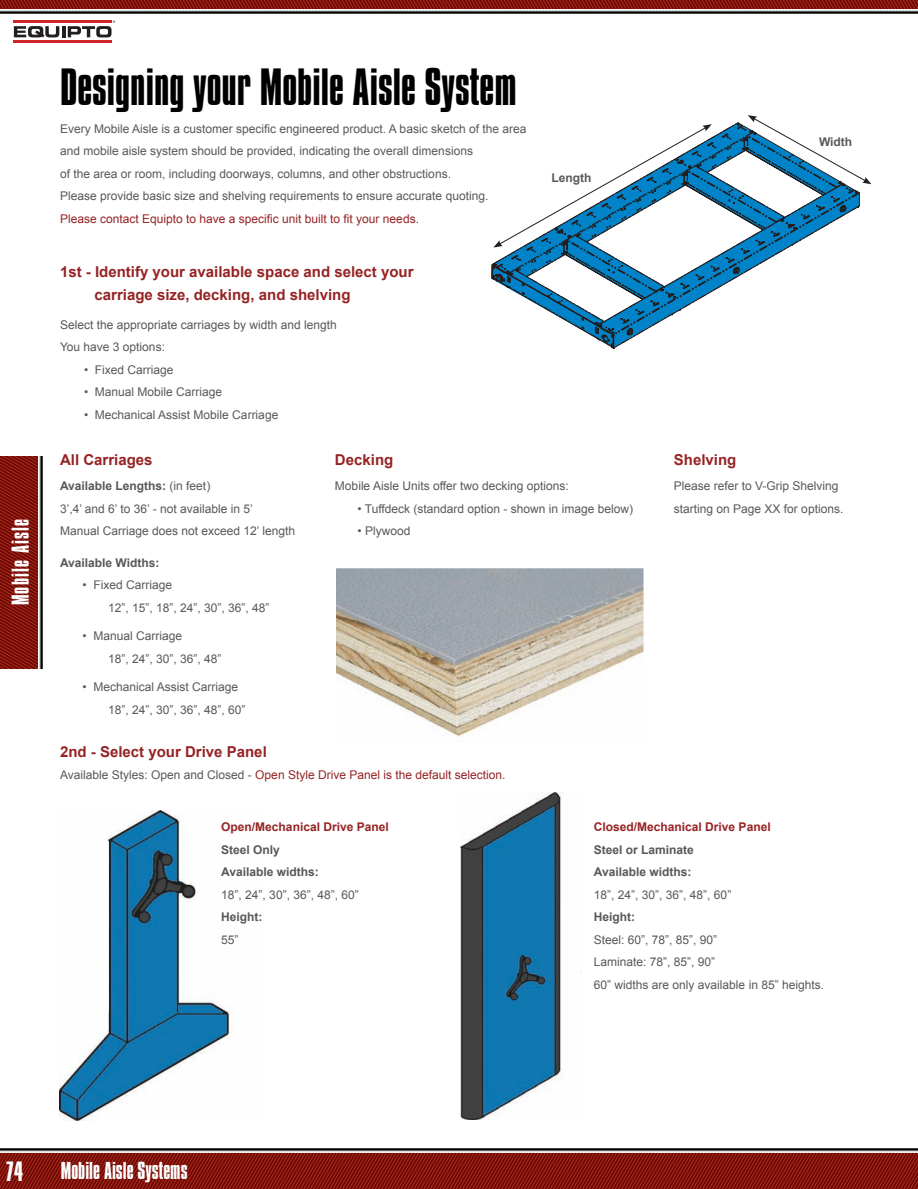
<style>
.page{position:relative;width:918px;height:1189px;background:#fff}
.page>*{position:absolute;margin:0;border:0;box-sizing:border-box;transform-origin:0 0}
.t1{font:45px "Compacta BT";color:#000001}
.t2{font:24px "Compacta BT";color:#fff}
.t3{font:21px "Compacta BT";color:#fff}
.t4{font:21px "Compacta BT";letter-spacing:.06em;color:#fff}
.t5{font:700 15px/22.5px "Arial";color:#962324}
.t6{font:12px/22.5px "Arial";color:#57585a}
.t7{font:12px "Arial";color:#962324}
.t8{font:700 12px/22.5px "Arial";color:#57585a}
.t9{font:700 12px "Arial";color:#962324}
.s1{font-weight:700}
.s2{color:#57585a}
</style>
<div class="page">
<img style="left:0;top:183px;width:918px;height:1005px">
<img style="left:0;top:456px;width:47px;height:212px">
<img style="left:0;top:0;width:918px;height:38px">
<hr style="left:13px;top:20px;width:99px;height:3px;background:#d1232a">
<hr style="left:13px;top:40px;width:99px;height:3px;background:#d1232a">
<svg style="left:14px;top:20px;width:101px;height:17px"></svg>
<img style="left:59px;top:810px;width:205px;height:310px">
<img style="left:460px;top:793px;width:122px;height:326px">
<svg style="left:491px;top:115px;width:380px;height:234px"></svg>
<img style="left:336px;top:568px;width:307px;height:175px">
<h3 class="t4" style="left:8px;top:605px;width:88px;rotate:-90deg">Mobile Aisle</h3>
<h1 class="t1" style="left:60px;top:61px;width:458px">Designing your Mobile Aisle System</h1>
<p class="t6" style="left:60px;top:117px;width:468px">Every Mobile Aisle is a customer specific engineered product. A basic sketch of the area and mobile aisle system should be provided, indicating the overall dimensions<br>of the area or room, including doorways, columns, and other obstructions.<br>Please provide basic size and shelving requirements to ensure accurate quoting.</p>
<p class="t7" style="left:60px;top:210px;width:360px">Please contact Equipto to have a specific unit built to fit your needs.</p>
<p class="t5" style="left:94px;top:261px;width:320px;text-indent:-34px">1st - Identify your available space and select your carriage size, decking, and shelving</p>
<p class="t6" style="left:60px;top:313px;width:278px">Select the appropriate carriages by width and length<br>You have 3 options:</p>
<p class="t6" style="left:84px;top:358px;width:91px">• Fixed Carriage</p>
<p class="t6" style="left:84px;top:381px;width:140px">• Manual Mobile Carriage</p>
<p class="t6" style="left:84px;top:403px;width:196px">• Mechanical Assist Mobile Carriage</p>
<p class="t8" style="left:551px;top:167px;width:41px">Length</p>
<p class="t5" style="left:60px;top:448px;width:94px">All Carriages</p>
<p class="t5" style="left:335px;top:448px;width:60px">Decking</p>
<p class="t5" style="left:674px;top:448px;width:64px">Shelving</p>
<p class="t8" style="left:819px;top:131px;width:35px">Width</p>
<p class="t6" style="left:60px;top:474px;width:237px"><span class="s1">Available Lengths:</span> (in feet)<br>3’,4’ and 6’ to 36’ - not available in 5’<br>Manual Carriage does not exceed 12’ length</p>
<p class="t8" style="left:60px;top:551px;width:101px">Available Widths:</p>
<p class="t6" style="left:108px;top:573px;width:163px;text-indent:-26px">• Fixed Carriage<br>12”, 15”, 18”, 24”, 30”, 36”, 48”</p>
<p class="t6" style="left:108px;top:624px;width:115px;text-indent:-26px">• Manual Carriage<br>18”, 24”, 30”, 36”, 48”</p>
<p class="t6" style="left:108px;top:675px;width:139px;text-indent:-26px">• Mechanical Assist Carriage<br>18”, 24”, 30”, 36”, 48”, 60”</p>
<p class="t5" style="left:60px;top:740px;width:208px">2nd - Select your Drive Panel</p>
<p class="t6" style="left:335px;top:474px;width:235px">Mobile Aisle Units offer two decking options:</p>
<p class="t6" style="left:357px;top:497px;width:277px">• Tuffdeck (standard option - shown in image below)</p>
<p class="t6" style="left:357px;top:519px;width:54px">• Plywood</p>
<p class="t7" style="left:60px;top:766px;width:447px"><span class="s2">Available Styles: Open and Closed -</span> Open Style Drive Panel is the default selection.</p>
<p class="t6" style="left:674px;top:474px;width:171px">Please refer to V-Grip Shelving starting on Page XX for options.</p>
<p class="t9" style="left:221px;top:819px;width:169px">Open/Mechanical Drive Panel</p>
<p class="t8" style="left:221px;top:838px;width:99px">Steel Only<br>Available widths:</p>
<p class="t6" style="left:221px;top:883px;width:139px">18”, 24”, 30”, 36”, 48”, 60”</p>
<p class="t8" style="left:221px;top:906px;width:43px">Height:</p>
<p class="t6" style="left:221px;top:928px;width:19px">55”</p>
<p class="t9" style="left:594px;top:819px;width:178px">Closed/Mechanical Drive Panel</p>
<p class="t8" style="left:594px;top:838px;width:102px">Steel or Laminate<br>Available widths:</p>
<p class="t6" style="left:594px;top:883px;width:139px">18”, 24”, 30”, 36”, 48”, 60”</p>
<p class="t8" style="left:594px;top:906px;width:43px">Height:</p>
<p class="t6" style="left:594px;top:928px;width:232px">Steel: 60”, 78”, 85”, 90”<br>Laminate: 78”, 85”, 90”<br>60” widths are only available in 85” heights.</p>
<h2 class="t2" style="left:6px;top:1157px;width:19px">74</h2>
<h3 class="t3" style="left:61px;top:1158px;width:128px">Mobile Aisle Systems</h3>
</div>
